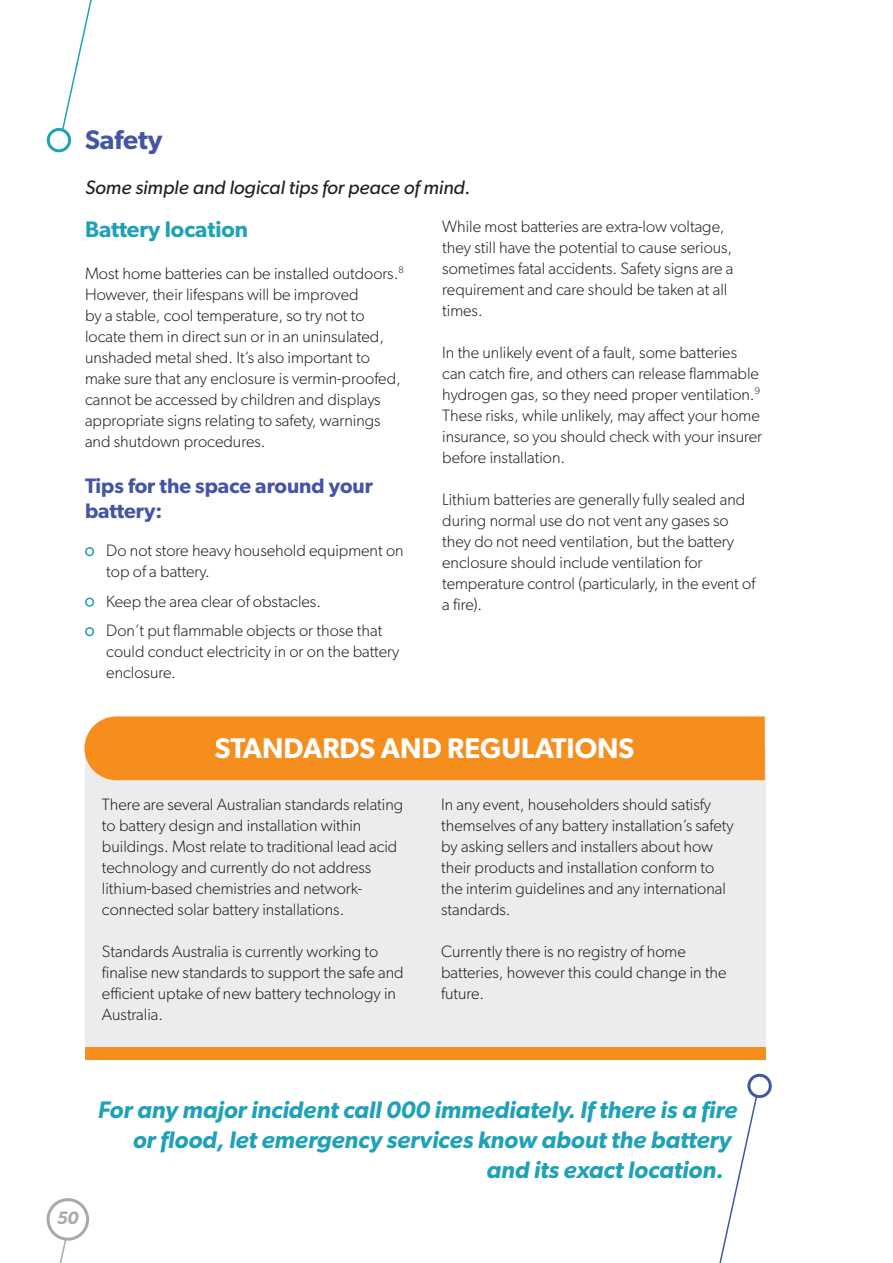
<style>
.page{position:relative;width:893px;height:1263px;background:#fff}
.page>*{position:absolute;margin:0;border:0;box-sizing:border-box;transform-origin:0 0}
.t1{font:600 28.5px "Gibson";color:#fff}
.t2{font:600 27px "Gibson";color:#4455a4}
.t3{font:italic 600 24px "Gibson";color:#1fa1b7}
.t4{font:600 22.5px "Gibson";color:#1fa1b7}
.t5{font:600 21px/25.2px "Gibson";color:#4455a4}
.t6{font:italic 19.5px "Gibson";color:#231f20}
.t7{font:italic 600 18px "Gibson";color:#a8a9ad}
.t8{font:300 16.5px/21px "Gibson";color:#231f20}
</style>
<div class="page">
<div style="left:47px;top:1198px;width:42px;height:43px;border:3px solid #a8a9ad;border-radius:50%"></div>
<svg style="left:58px;top:1238px;width:9px;height:25px"></svg>
<div style="left:85px;top:749px;width:680px;height:298px;background:#ececee"></div>
<div style="left:84px;top:716px;width:681px;height:64px;background:#f68e1e"></div>
<div style="left:85px;top:1047px;width:680px;height:12px;background:#f68e1e"></div>
<div style="left:85px;top:547px;width:9px;height:9px;border:2px solid #1fa1b7;border-radius:50%"></div>
<div style="left:85px;top:598px;width:9px;height:9px;border:2px solid #1fa1b7;border-radius:50%"></div>
<div style="left:85px;top:627px;width:9px;height:9px;border:2px solid #1fa1b7;border-radius:50%"></div>
<svg style="left:62px;top:0;width:30px;height:133px"></svg>
<div style="left:48px;top:129px;width:22px;height:22px;background:#fff;border-radius:50%"></div>
<div style="left:47px;top:128px;width:24px;height:24px;border:3px solid #1fa1b7;border-radius:50%"></div>
<svg style="left:719px;top:1092px;width:40px;height:171px"></svg>
<div style="left:749px;top:1075px;width:21px;height:21px;background:#fff;border-radius:50%"></div>
<div style="left:747px;top:1074px;width:25px;height:24px;border:3px solid #4455a4;border-radius:50%"></div>
<h2 class="t2" style="left:85px;top:124px;width:79px">Safety</h2>
<p class="t6" style="left:85px;top:175px;width:387px">Some simple and logical tips for peace of mind.</p>
<h3 class="t4" style="left:85px;top:216px;width:165px">Battery location</h3>
<p class="t8" style="left:85px;top:262px;width:320px">Most home batteries can be installed outdoors.<sup>8<br></sup>However, their lifespans will be improved<br>by a stable, cool temperature, so try not to locate them in direct sun or in an uninsulated, unshaded metal shed. It’s also important to make sure that any enclosure is vermin-proofed, cannot be accessed by children and displays appropriate signs relating to safety, warnings and shutdown procedures.</p>
<p class="t5" style="left:85px;top:473px;width:289px">Tips for the space around your battery:</p>
<p class="t8" style="left:106px;top:540px;width:299px">Do not store heavy household equipment on top of a battery.</p>
<p class="t8" style="left:106px;top:586px;width:278px;line-height:29.5px">Keep the area clear of obstacles.<br>Don’t put flammable objects or those that</p>
<p class="t8" style="left:106px;top:641px;width:294px">could conduct electricity in or on the battery enclosure.</p>
<p class="t8" style="left:442px;top:216px;width:293px">While most batteries are extra-low voltage, they still have the potential to cause serious, sometimes fatal accidents. Safety signs are a requirement and care should be taken at all times.</p>
<p class="t8" style="left:442px;top:342px;width:321px">In the unlikely event of a fault, some batteries can catch fire, and others can release flammable hydrogen gas, so they need proper ventilation.<sup>9<br></sup>These risks, while unlikely, may affect your home insurance, so you should check with your insurer before installation.</p>
<p class="t8" style="left:442px;top:489px;width:315px">Lithium batteries are generally fully sealed and during normal use do not vent any gases so they do not need ventilation, but the battery enclosure should include ventilation for temperature control (particularly, in the event of a fire).</p>
<h1 class="t1" style="left:215px;top:731px;width:421px">STANDARDS AND REGULATIONS</h1>
<p class="t8" style="left:102px;top:794px;width:303px">There are several Australian standards relating to battery design and installation within buildings. Most relate to traditional lead acid technology and currently do not address lithium-based chemistries and network&shy;connected solar battery installations.</p>
<p class="t8" style="left:102px;top:941px;width:303px">Standards Australia is currently working to finalise new standards to support the safe and efficient uptake of new battery technology in Australia.</p>
<p class="t8" style="left:441px;top:794px;width:294px">In any event, householders should satisfy themselves of any battery installation’s safety by asking sellers and installers about how their products and installation conform to the interim guidelines and any international standards.</p>
<p class="t8" style="left:441px;top:941px;width:287px">Currently there is no registry of home batteries, however this could change in the future.</p>
<p class="t7" style="left:57px;top:1207px;width:23px">50</p>
<h3 class="t3" style="left:98px;top:1095px;width:641px">For any major incident call 000 immediately. If there is a fire</h3>
<h3 class="t3" style="left:133px;top:1125px;width:600px">or flood, let emergency services know about the battery</h3>
<h3 class="t3" style="left:486px;top:1155px;width:239px">and its exact location.</h3>
</div>
